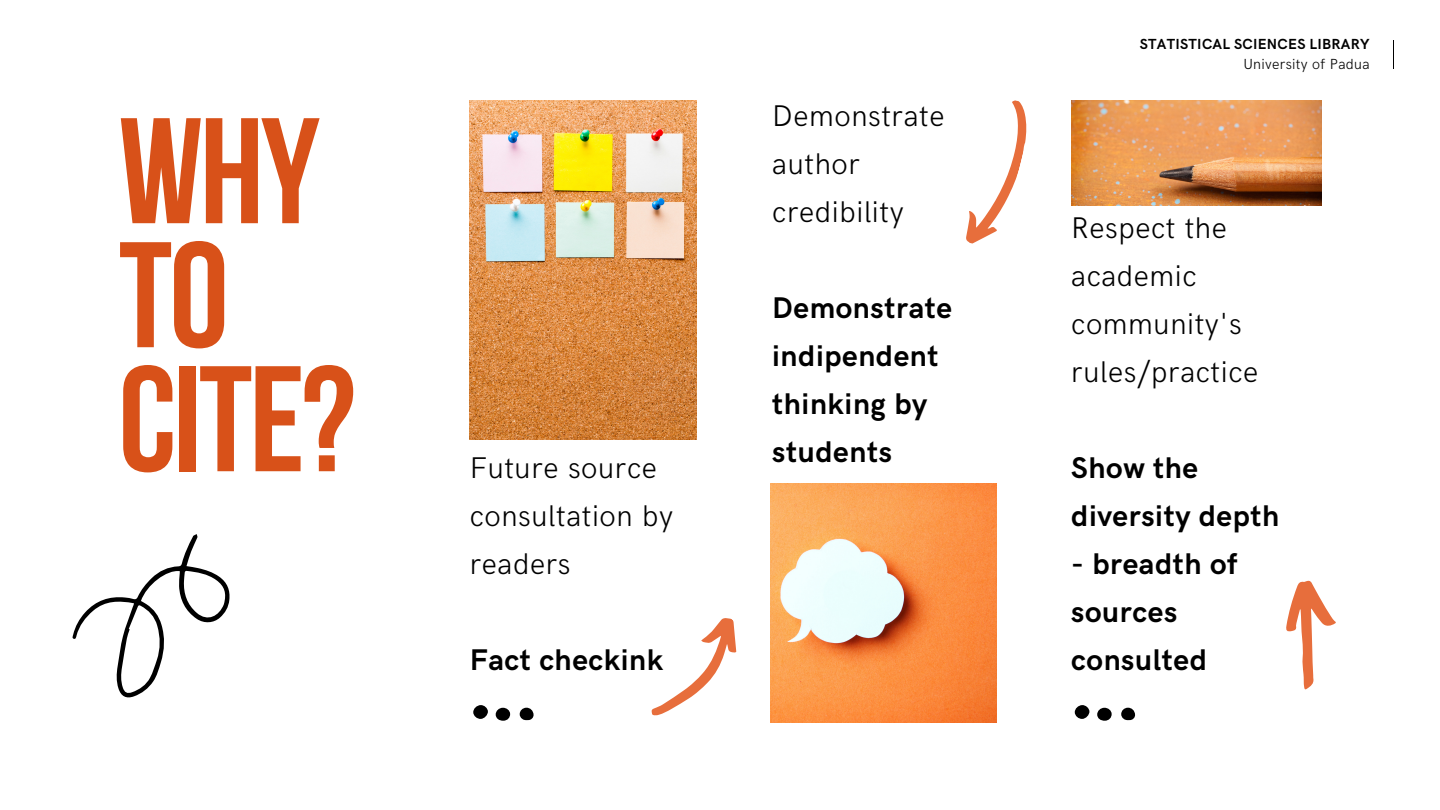
<style>
.page{position:relative;width:1440px;height:810px;background:#fff}
.page>*{position:absolute;margin:0;border:0;box-sizing:border-box;transform-origin:0 0}
.t1{font:150px/124px "Bebas Neue Cyrillic";letter-spacing:-.02em;color:#d85119}
.t2{font:300 30px/48px "HK Grotesk";letter-spacing:.02em;color:#000}
.t3{font:700 30px/48px "HK Grotesk";letter-spacing:.02em;color:#000}
.t4{font:700 14.6px "HK Grotesk";letter-spacing:.02em;color:#000}
.t5{font:300 14.6px "HK Grotesk";letter-spacing:.02em;color:#000}
</style>
<div class="page">
<img style="left:771px;top:483px;width:225px;height:240px">
<img style="left:1071px;top:100px;width:251px;height:106px">
<img style="left:470px;top:100px;width:227px;height:339px">
<svg style="left:651px;top:618px;width:86px;height:98px"></svg>
<svg style="left:966px;top:100px;width:61px;height:144px"></svg>
<svg style="left:1286px;top:580px;width:50px;height:110px"></svg>
<svg style="left:473px;top:705px;width:61px;height:16px"></svg>
<svg style="left:1075px;top:705px;width:60px;height:16px"></svg>
<svg style="left:72px;top:534px;width:158px;height:164px"></svg>
<svg style="left:1393px;top:41px;width:1px;height:28px"></svg>
<h1 class="t1" style="left:119px;top:124px;width:239px">WHY<br>TO<br>CITE?</h1>
<p class="t2" style="left:772px;top:93px;width:174px">Demonstrate author credibility</p>
<p class="t3" style="left:772px;top:285px;width:181px">Demonstrate indipendent thinking by students</p>
<p class="t2" style="left:470px;top:445px;width:205px">Future source consultation by readers</p>
<p class="t3" style="left:470px;top:637px;width:195px">Fact checkink</p>
<p class="t4" style="left:1140px;top:36px;width:231px">STATISTICAL SCIENCES LIBRARY</p>
<p class="t5" style="left:1243px;top:56px;width:128px">University of Padua</p>
<p class="t2" style="left:1071px;top:205px;width:188px">Respect the academic community's rules/practice</p>
<p class="t3" style="left:1071px;top:445px;width:210px">Show the diversity depth</p>
<p class="t3" style="left:1071px;top:541px;width:167px">- breadth of sources consulted</p>
</div>
